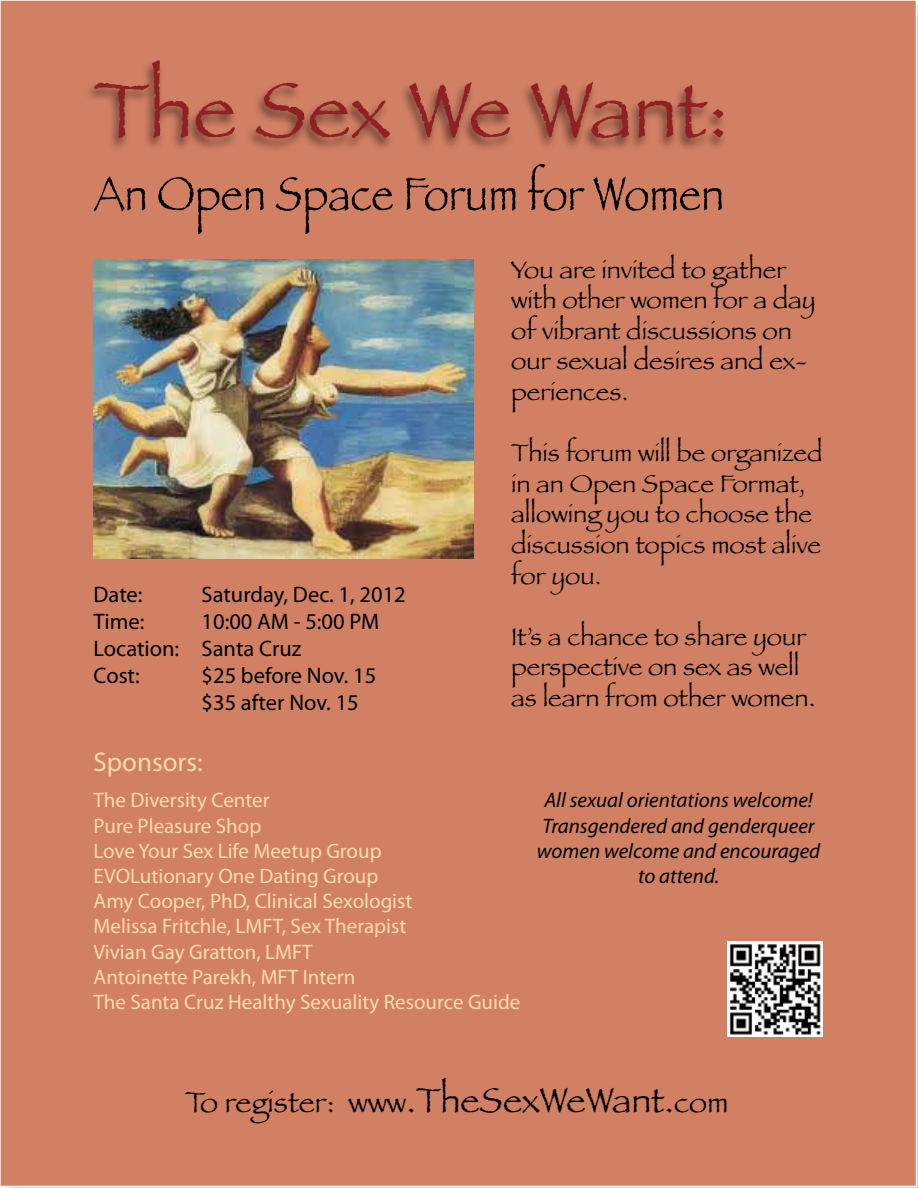
<style>
.page{position:relative;width:918px;height:1188px;background:#fff}
.page>*{position:absolute;margin:0;border:0;box-sizing:border-box;transform-origin:0 0}
.t1{font:81px "Papyrus";color:#8f2124}
.t2{font:30px "Papyrus";color:#000}
.t3{font:27px "Myriad Pro";color:#ffdcac}
.t4{font:25.5px/30.6px "Papyrus";color:#000}
.t5{font:22.5px/27px "Myriad Pro";color:#000}
.t6{font:21px/25.2px "Myriad Pro";color:#ffdcac}
.t7{font:italic 21px/25.2px "Myriad Pro";color:#000;text-align:center}
.s1{font-size:36px}
</style>
<div class="page">
<div style="left:0;top:0;width:916px;height:1186px;background:#d18064"></div>
<div style="left:84px;top:60px;width:644px;height:93px;background:#000;opacity:.55"></div>
<svg style="left:94px;top:164px;width:628px;height:70px"></svg>
<img style="left:94px;top:260px;width:379px;height:298px">
<img style="left:727px;top:941px;width:96px;height:96px">
<h1 class="t1" style="left:94px;top:61px;width:637px">The Sex We Want:</h1>
<p class="t5" style="left:94px;top:580px;width:50px">Date:</p>
<p class="t5" style="left:202px;top:580px;width:206px">Saturday, Dec. 1, 2012</p>
<p class="t5" style="left:94px;top:607px;width:52px">Time:</p>
<p class="t5" style="left:94px;top:607px;width:287px;text-indent:108px">10:00 AM - 5:00 PM<br>Location: Santa Cruz<br>Cost:</p>
<p class="t5" style="left:202px;top:661px;width:176px">$25 before Nov. 15 $35 after Nov. 15</p>
<p class="t4" style="left:511px;top:254px;width:306px">You are invited to gather with other women for a day of vibrant discussions on our sexual desires and ex&shy;periences.</p>
<p class="t4" style="left:511px;top:437px;width:313px">This forum will be organized in an Open Space Format, allowing you to choose the discussion topics most alive for you.</p>
<p class="t4" style="left:511px;top:621px;width:306px">It’s a chance to share your perspective on sex as well as learn from other women.</p>
<p class="t3" style="left:94px;top:745px;width:111px">Sponsors:</p>
<p class="t6" style="left:94px;top:787px;width:428px">The Diversity Center<br>Pure Pleasure Shop<br>Love Your Sex Life Meetup Group<br>EVOLutionary One Dating Group<br>Amy Cooper, PhD, Clinical Sexologist<br>Melissa Fritchle, LMFT, Sex Therapist<br>Vivian Gay Gratton, LMFT<br>Antoinette Parekh, MFT Intern<br>The Santa Cruz Healthy Sexuality Resource Guide</p>
<p class="t7" style="left:537px;top:787px;width:285px">All sexual orientations welcome!<br>Transgendered and genderqueer women welcome and encouraged to attend.</p>
<p class="t2" style="left:185px;top:1084px;width:545px">To register: www<span class="s1">.TheSexWeWant.</span>com</p>
</div>
